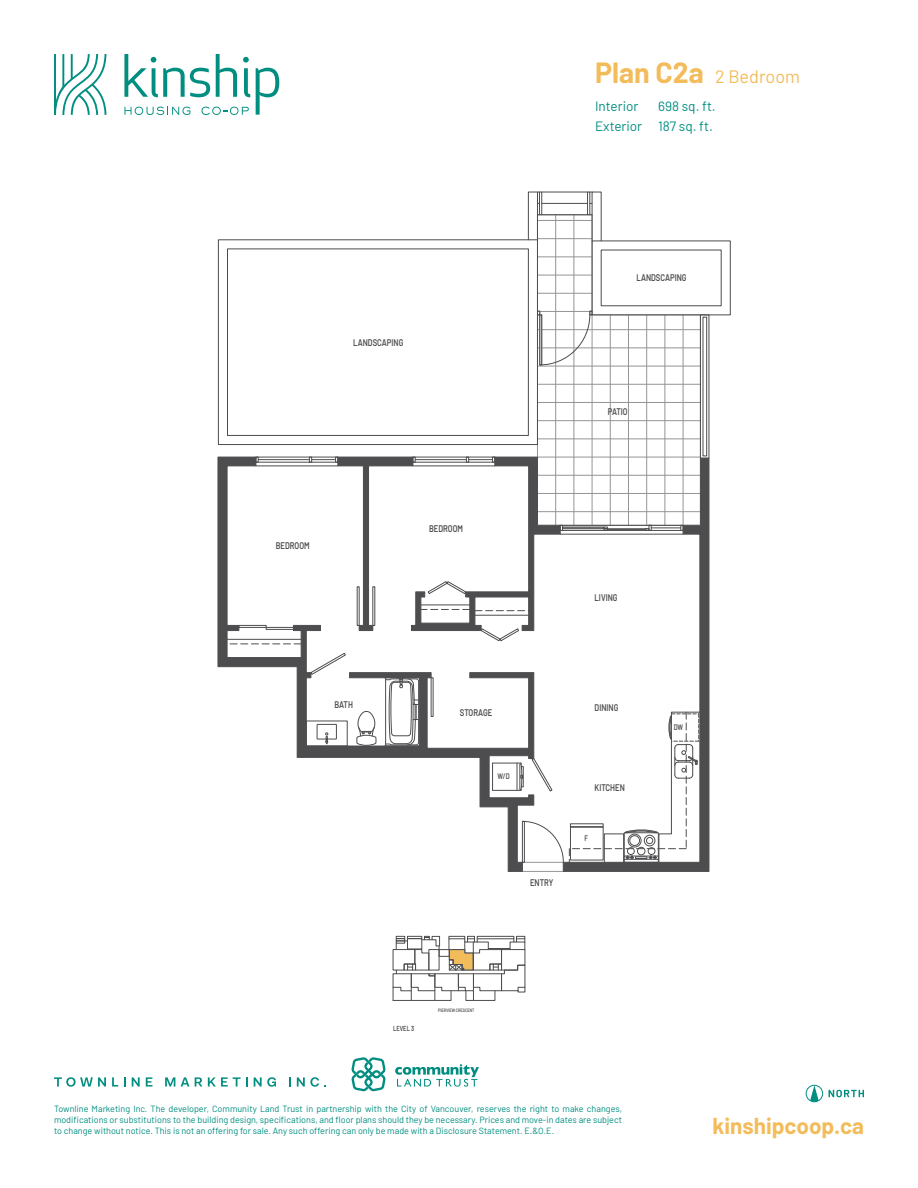
<style>
.page{position:relative;width:918px;height:1188px;background:#fff}
.page>*{position:absolute;margin:0;border:0;box-sizing:border-box;transform-origin:0 0}
.t1{font:700 22.5px "Barlow";color:#f3bc5b}
.t2{font:18px "Barlow";color:#f3bc5b}
.t3{font:13.5px/19.5px "Barlow";color:#018e80;text-align:right}
.t4{font:600 9.6px "Barlow";color:#4d4d4f;scale:.8 1}
.t5{font:9px/10.8px "Barlow";color:#018e80;text-align:justify}
.t6{font:600 8.1px "Barlow";color:#4d4d4f;scale:.8 1}
.t7{font:600 7.2px "Barlow";color:#4d4d4f;scale:.8 1}
.t8{font:600 5.7px "Barlow";color:#4d4d4f;scale:.8 1}
.t9{font:600 4.8px "Barlow";color:#4d4d4f;scale:.8 1}
.s1{font-weight:700;font-size:28.5px}
</style>
<div class="page">
<div style="left:806px;top:1085px;width:17px;height:17px;border:1px solid #018e80;border-radius:50%"></div>
<svg style="left:810px;top:1085px;width:9px;height:17px"></svg>
<svg style="left:829px;top:1090px;width:35px;height:7px"></svg>
<svg style="left:124px;top:54px;width:86px;height:43px"></svg>
<svg style="left:216px;top:54px;width:21px;height:43px"></svg>
<svg style="left:243px;top:57px;width:7px;height:40px"></svg>
<svg style="left:256px;top:68px;width:23px;height:47px"></svg>
<svg style="left:54px;top:54px;width:52px;height:61px"></svg>
<svg style="left:202px;top:107px;width:47px;height:8px"></svg>
<svg style="left:124px;top:107px;width:66px;height:8px"></svg>
<svg style="left:54px;top:1077px;width:52px;height:10px"></svg>
<svg style="left:112px;top:1077px;width:6px;height:10px"></svg>
<svg style="left:124px;top:1077px;width:2px;height:10px"></svg>
<svg style="left:132px;top:1077px;width:8px;height:10px"></svg>
<svg style="left:146px;top:1077px;width:7px;height:10px"></svg>
<svg style="left:165px;top:1077px;width:10px;height:10px"></svg>
<svg style="left:181px;top:1077px;width:8px;height:10px"></svg>
<svg style="left:195px;top:1077px;width:7px;height:10px"></svg>
<svg style="left:208px;top:1077px;width:40px;height:10px"></svg>
<svg style="left:254px;top:1077px;width:22px;height:10px"></svg>
<svg style="left:289px;top:1077px;width:2px;height:10px"></svg>
<svg style="left:297px;top:1077px;width:29px;height:10px"></svg>
<svg style="left:395px;top:1064px;width:84px;height:23px"></svg>
<svg style="left:351px;top:1057px;width:35px;height:34px"></svg>
<div style="left:522px;top:862px;width:42px;height:10px;border:1px solid #939598"></div>
<svg style="left:537px;top:215px;width:164px;height:242px"></svg>
<hr style="left:537px;top:220px;width:55px;height:1px;background:#939598">
<hr style="left:537px;top:238px;width:55px;height:1px;background:#939598">
<hr style="left:537px;top:256px;width:55px;height:1px;background:#939598">
<hr style="left:537px;top:275px;width:55px;height:1px;background:#939598">
<hr style="left:537px;top:293px;width:55px;height:1px;background:#939598">
<hr style="left:542px;top:329px;width:158px;height:1px;background:#939598">
<hr style="left:542px;top:347px;width:158px;height:1px;background:#939598">
<hr style="left:537px;top:366px;width:163px;height:1px;background:#939598">
<hr style="left:537px;top:384px;width:163px;height:1px;background:#939598">
<hr style="left:537px;top:402px;width:163px;height:1px;background:#939598">
<hr style="left:537px;top:420px;width:163px;height:1px;background:#939598">
<hr style="left:537px;top:438px;width:163px;height:1px;background:#939598">
<hr style="left:555px;top:215px;width:1px;height:310px;background:#939598">
<hr style="left:573px;top:215px;width:1px;height:310px;background:#939598">
<hr style="left:592px;top:315px;width:1px;height:210px;background:#939598">
<hr style="left:610px;top:315px;width:1px;height:210px;background:#939598">
<hr style="left:628px;top:315px;width:1px;height:210px;background:#939598">
<hr style="left:646px;top:315px;width:1px;height:210px;background:#939598">
<hr style="left:664px;top:315px;width:1px;height:210px;background:#939598">
<hr style="left:683px;top:315px;width:1px;height:210px;background:#939598">
<div style="left:539px;top:192px;width:3px;height:23px;border:1px solid #4d4d4f"></div>
<div style="left:587px;top:192px;width:3px;height:23px;border:1px solid #4d4d4f"></div>
<div style="left:703px;top:317px;width:4px;height:139px;border:1px solid #4d4d4f"></div>
<hr style="left:542px;top:192px;width:46px;height:1px;background:#4d4d4f">
<hr style="left:542px;top:203px;width:46px;height:1px;background:#4d4d4f">
<hr style="left:542px;top:214px;width:46px;height:1px;background:#4d4d4f">
<svg style="left:538px;top:311px;width:54px;height:55px"></svg>
<div style="left:227px;top:248px;width:302px;height:188px;border:1px solid #4d4d4f"></div>
<div style="left:218px;top:239px;width:320px;height:206px;border:1px solid #4d4d4f"></div>
<div style="left:592px;top:241px;width:139px;height:74px;border:1px solid #4d4d4f"></div>
<div style="left:601px;top:250px;width:121px;height:56px;border:1px solid #4d4d4f"></div>
<div style="left:700px;top:314px;width:9px;height:145px;border:1px solid #4d4d4f"></div>
<svg style="left:535px;top:760px;width:28px;height:103px"></svg>
<div style="left:592px;top:192px;width:10px;height:49px;border:1px solid #4d4d4f"></div>
<div style="left:528px;top:192px;width:10px;height:48px;border:1px solid #4d4d4f"></div>
<svg style="left:217px;top:456px;width:318px;height:416px"></svg>
<svg style="left:563px;top:457px;width:147px;height:415px"></svg>
<svg style="left:309px;top:456px;width:254px;height:186px"></svg>
<svg style="left:392px;top:936px;width:134px;height:65px"></svg>
<h2 class="t2" style="left:595px;top:63px;width:206px"><span class="s1">Plan C2a</span> 2 Bedroom</h2>
<h3 class="t3" style="left:595px;top:95px;width:45px">Interior</h3>
<h3 class="t3" style="left:595px;top:95px;width:122px">698 sq. ft.<br>Exterior 187 sq. ft.</h3>
<p class="t4" style="left:353px;top:335px;width:64px">LANDSCAPING</p>
<p class="t4" style="left:637px;top:271px;width:64px">LANDSCAPING</p>
<p class="t4" style="left:608px;top:404px;width:26px">PATIO</p>
<p class="t4" style="left:276px;top:539px;width:44px">BEDROOM</p>
<p class="t4" style="left:335px;top:698px;width:24px">BATH</p>
<p class="t4" style="left:429px;top:522px;width:44px">BEDROOM</p>
<p class="t4" style="left:595px;top:590px;width:30px">LIVING</p>
<p class="t4" style="left:460px;top:706px;width:42px">STORAGE</p>
<p class="t6" style="left:498px;top:770px;width:17px">W/D</p>
<p class="t4" style="left:530px;top:876px;width:31px">ENTRY</p>
<p class="t8" style="left:545px;top:878px;width:5px">F</p>
<p class="t4" style="left:595px;top:701px;width:31px">DINING</p>
<p class="t4" style="left:595px;top:780px;width:39px">KITCHEN</p>
<p class="t6" style="left:585px;top:832px;width:6px">F</p>
<p class="t6" style="left:674px;top:722px;width:13px">DW</p>
<p class="t7" style="left:393px;top:1023px;width:28px">LEVEL 3</p>
<p class="t9" style="left:438px;top:1006px;width:47px">PIERVIEW CRESCENT</p>
<p class="t5" style="left:54px;top:1103px;width:570px">Townline Marketing Inc. The developer, Community Land Trust in partnership with the City of Vancouver, reserves the right to make changes, modifications or substitutions to the building design, specifications, and floor plans should they be necessary. Prices and move-in dates are subject to change without notice. This is not an offering for sale. Any such offering can only be made with a Disclosure Statement. E.&amp;O.E.</p>
<h1 class="t1" style="left:712px;top:1109px;width:153px">kinshipcoop.ca</h1>
</div>
